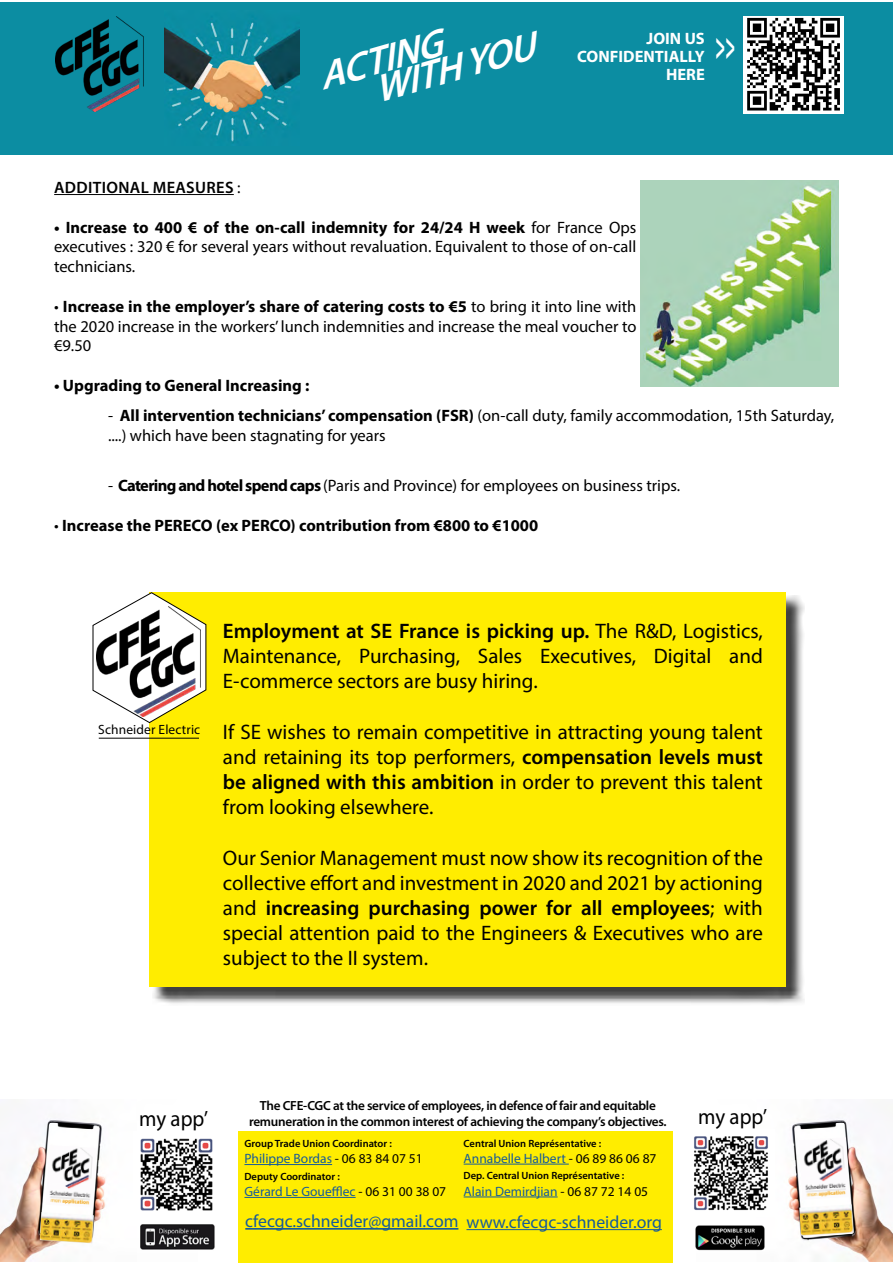
<style>
.page{position:relative;width:893px;height:1263px;background:#fff}
.page>*{position:absolute;margin:0;border:0;box-sizing:border-box;transform-origin:0 0}
.t1{font:700 39.6px "Myriad Pro";color:#fff;scale:.42 1}
.t2{font:italic 600 38.85px/27.8px "Myriad Pro";color:#fff}
.t3{font:21.9px "Myriad Pro";color:#000;scale:.95 1}
.t4{font:21px/25.2px "Myriad Pro";color:#000;text-align:justify}
.t5{font:17.7px "Myriad Pro";color:#165b9a}
.t6{font:16.5px/19.8px "Myriad Pro";color:#000;text-align:justify}
.t7{font:700 16.5px "Myriad Pro";color:#000}
.t8{font:700 16.5px/17.9px "Myriad Pro";color:#fff;text-align:right}
.t9{font:600 16.5px "Myriad Pro";letter-spacing:.02em;color:#000}
.t10{font:13.5px "Myriad Pro";color:#165b9a}
.t11{font:13.5px "Myriad Pro";letter-spacing:.01em;color:#000}
.t12{font:600 13.2px/15.9px "Myriad Pro";letter-spacing:-.02em;color:#000;text-align:center}
.t13{font:600 10.5px "Myriad Pro";color:#000}
.s1{font-weight:400}
.s2{font-weight:700}
.s3{font-weight:600}
.s4{color:#000}
</style>
<div class="page">
<div style="left:152px;top:595px;width:652px;height:411px;background:#000;opacity:.75"></div>
<div style="left:149px;top:592px;width:637px;height:395px;background:#ffed00"></div>
<svg style="left:92px;top:592px;width:114px;height:131px"></svg>
<hr style="left:99px;top:738px;width:100px;height:1px;background:#000">
<img style="left:97px;top:606px;width:103px;height:111px">
<hr style="left:54px;top:194px;width:180px;height:1px;background:#000">
<img style="left:641px;top:180px;width:198px;height:207px">
<img style="left:0;top:1120px;width:106px;height:141px">
<div style="left:239px;top:1131px;width:434px;height:132px;background:#ffed00"></div>
<hr style="left:466px;top:1229px;width:196px;height:1px;background:#165b9a">
<img style="left:40px;top:1212px;width:54px;height:31px">
<img style="left:46px;top:1145px;width:50px;height:62px">
<img style="left:140px;top:1224px;width:75px;height:26px">
<hr style="left:245px;top:1228px;width:213px;height:2px;background:#165b9a">
<img style="left:140px;top:1138px;width:73px;height:73px">
<img style="left:699px;top:1120px;width:194px;height:141px">
<img style="left:799px;top:1204px;width:54px;height:32px">
<img style="left:799px;top:1137px;width:50px;height:63px">
<img style="left:695px;top:1225px;width:69px;height:25px">
<img style="left:694px;top:1130px;width:81px;height:86px">
<hr style="left:244px;top:1164px;width:88px;height:1px;background:#165b9a">
<hr style="left:244px;top:1197px;width:112px;height:1px;background:#165b9a">
<hr style="left:464px;top:1164px;width:105px;height:1px;background:#165b9a">
<hr style="left:464px;top:1196px;width:94px;height:1px;background:#165b9a">
<div style="left:0;top:2px;width:893px;height:152px;background:#0c8da2"></div>
<img style="left:164px;top:22px;width:136px;height:120px">
<img style="left:55px;top:16px;width:89px;height:95px">
<img style="left:744px;top:16px;width:99px;height:97px">
<h2 class="t2" style="left:362px;top:49px;width:167px;text-indent:-49px;rotate:-16deg">ACTING<br>WITH YOU</h2>
<p class="t8" style="left:577px;top:29px;width:129px">JOIN US<br>CONFIDENTIALLY<br>HERE</p>
<h1 class="t1" style="left:716px;top:20px;width:48px">&gt;&gt;</h1>
<p class="t9" style="left:54px;top:177px;width:188px">ADDITIONAL MEASURES <span class="s1">:</span></p>
<p class="t6" style="left:54px;top:217px;width:584px"><span class="s2">• Increase to 400 € of the on-call indemnity for 24/24 H week</span> for France Ops executives : 320 € for several years without revaluation. Equivalent to those of on-call technicians.</p>
<p class="t6" style="left:54px;top:296px;width:584px">• <span class="s2">Increase in the employer’s share of catering costs to €5</span> to bring it into line with the 2020 increase in the workers’ lunch indemnities and increase the meal voucher to €9.50</p>
<p class="t7" style="left:54px;top:375px;width:257px">• Upgrading to General Increasing :</p>
<p class="t6" style="left:108px;top:405px;width:728px">- <span class="s2">All intervention technicians’ compensation (FSR)</span> (on-call duty, family accommodation, 15th Saturday, ....) which have been stagnating for years</p>
<p class="t6" style="left:108px;top:475px;width:574px">- <span class="s2">Catering and hotel spend caps</span> (Paris and Province) for employees on business trips.</p>
<p class="t7" style="left:54px;top:514px;width:486px"><span class="s1">•</span> Increase the PERECO (ex PERCO) contribution from €800 to €1000</p>
<p class="t11" style="left:98px;top:721px;width:104px">Schneider Electric</p>
<p class="t4" style="left:223px;top:618px;width:541px"><span class="s3">Employment at SE France is picking up.</span> The R&amp;D, Logistics, Maintenance, Purchasing, Sales Executives, Digital and E-commerce sectors are busy hiring.</p>
<p class="t4" style="left:223px;top:718px;width:541px">If SE wishes to remain competitive in attracting young talent and retaining its top performers, <span class="s3">compensation levels must be aligned with this ambition</span> in order to prevent this talent from looking elsewhere.</p>
<p class="t4" style="left:223px;top:844px;width:541px">Our Senior Management must now show its recognition of the collective effort and investment in 2020 and 2021 by actioning and <span class="s3">increasing purchasing power for all employees</span>; with special attention paid to the Engineers &amp; Executives who are subject to the II system.</p>
<p class="t12" style="left:249px;top:1097px;width:419px">The CFE-CGC at the service of employees, in defence of fair and equitable remuneration in the common interest of achieving the company’s objectives.</p>
<p class="t3" style="left:139px;top:1105px;width:74px">my app’</p>
<p class="t3" style="left:698px;top:1103px;width:74px">my app’</p>
<p class="t13" style="left:244px;top:1136px;width:149px">Group Trade Union Coordinator :</p>
<p class="t10" style="left:244px;top:1150px;width:180px">Philippe Bordas <span class="s4">- 0</span><span class="s4">6 83 84 07 51</span></p>
<p class="t13" style="left:244px;top:1169px;width:97px">Deputy Coordinator :</p>
<p class="t10" style="left:244px;top:1183px;width:203px">Gérard Le Gouefflec <span class="s4">- 06 31 00 38 07</span></p>
<p class="t13" style="left:464px;top:1136px;width:139px">Central Union Représentative :</p>
<p class="t10" style="left:464px;top:1150px;width:194px">Annabelle Halbert <span class="s4">- 06 89 86 06 87</span></p>
<p class="t13" style="left:464px;top:1169px;width:162px">Dep. Central Union Représentative :</p>
<p class="t10" style="left:464px;top:1183px;width:186px">Alain Demirdjian <span class="s4">- 06 87 72 14 05</span></p>
<p class="t5" style="left:245px;top:1210px;width:418px">cfecgc.schneider@gmail.com www.cfecgc-schneider.org</p>
</div>
